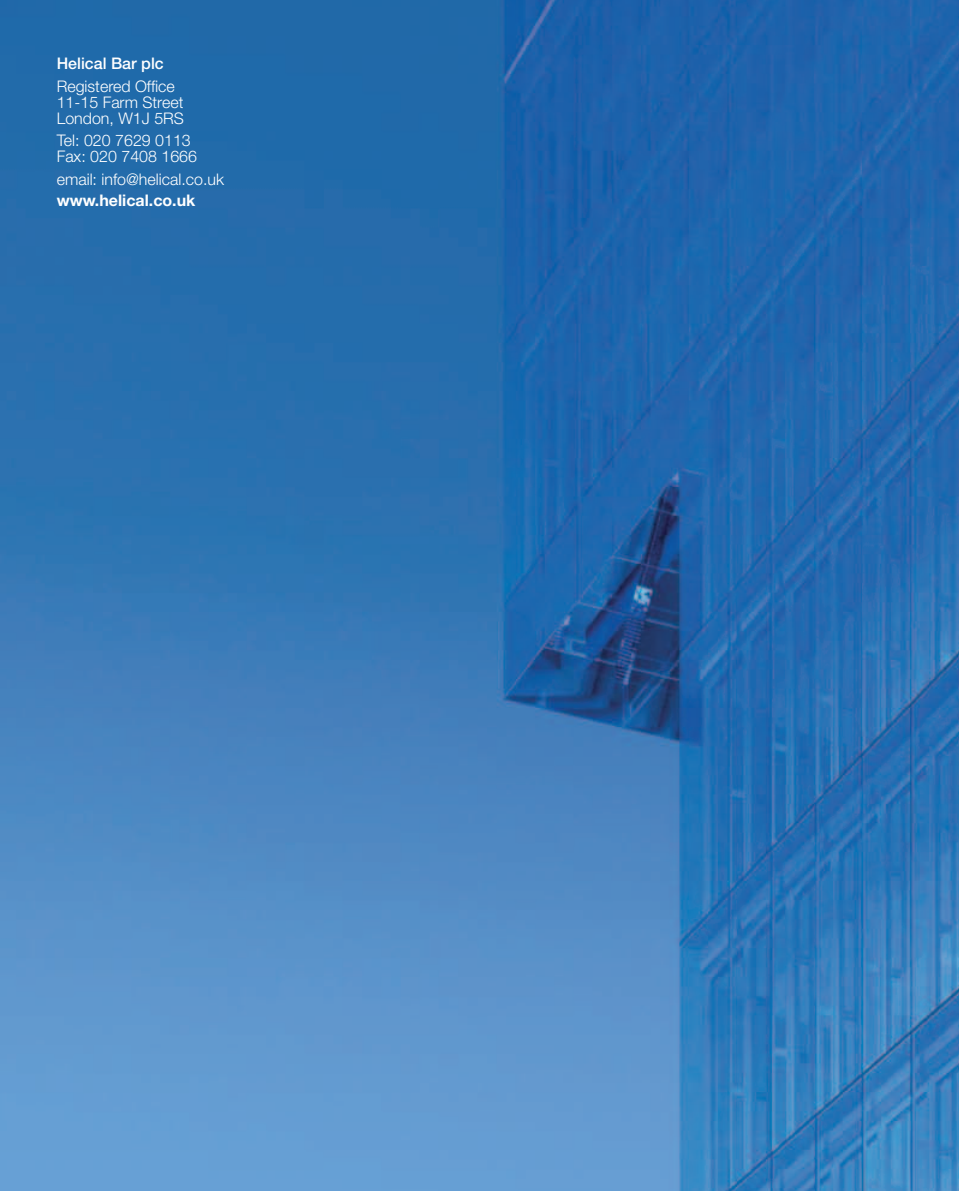
<style>
.page{position:relative;width:959px;height:1191px;background:#fff}
.page>*{position:absolute;margin:0;border:0;box-sizing:border-box;transform-origin:0 0}
.t1{font:300 16px/16px "Helvetica Neue LT";color:#fff}
.t2{font:700 16px "Helvetica Neue LT";color:#fff}
.t3{font:500 16px "Helvetica Neue LT";color:#fff}
</style>
<div class="page">
<img style="left:0;top:0;width:958px;height:1191px">
<p class="t3" style="left:57px;top:54px;width:109px">Helical Bar plc</p>
<p class="t1" style="left:57px;top:78px;width:129px">Registered Office<br>11-15 Farm Street<br>London, W1J 5RS</p>
<p class="t1" style="left:57px;top:132px;width:142px">Tel: 020 7629 0113<br>Fax: 020 7408 1666</p>
<p class="t1" style="left:57px;top:171px;width:169px">email: info@helical.co.uk</p>
<p class="t2" style="left:57px;top:190px;width:140px">www.helical.co.uk</p>
</div>
